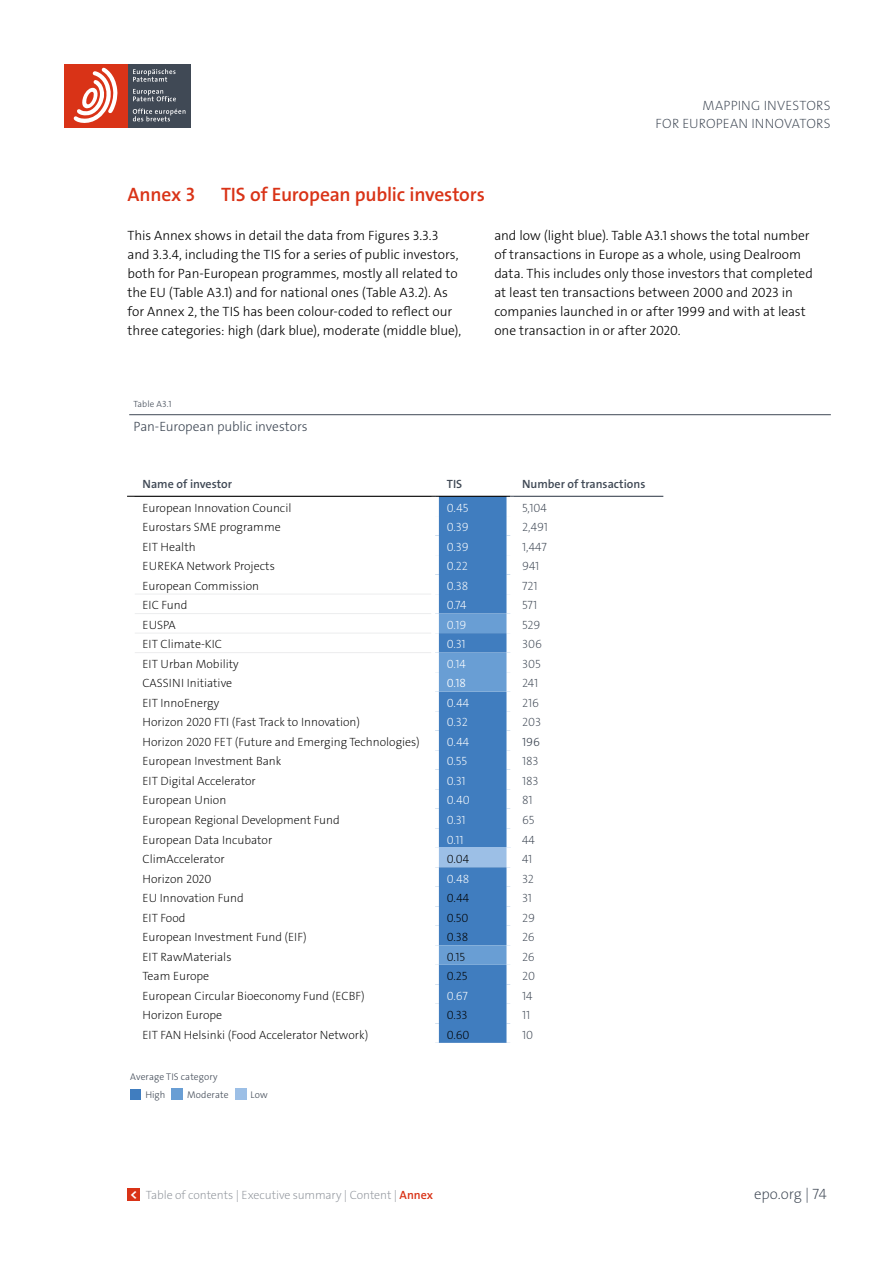
<style>
.page{position:relative;width:893px;height:1263px;background:#fff}
.page>*{position:absolute;margin:0;border:0;box-sizing:border-box;transform-origin:0 0}
.t1{font:19.5px "The Sans LP6 Se Bld";letter-spacing:-.01em;color:#d93317}
.t2{font:15px "The Sans LP2 Ex Lig";letter-spacing:-.01em;color:#404955}
.t3{font:13.5px/19.2px "The Sans LP3 Lig";color:#000}
.t4{font:13.5px/18px "The Sans LP2 Ex Lig";letter-spacing:.01em;color:#404955;text-align:right}
.t5{font:13.5px "The Sans LP3 Lig";letter-spacing:-.01em;color:#404955}
.t6{font:12px "The Sans LP2 Ex Lig";color:#000}
.t7{font:12px "The Sans LP2 Ex Lig";color:#fff}
.t8{font:12px "The Sans LP2 Ex Lig";color:#404955}
.t9{font:12px "The Sans LP2 Ex Lig";letter-spacing:-.01em;color:#8d9299}
.t10{font:12px "The Sans LP6 Se Bld";color:#404955}
.t11{font:12px "The Sans LP3 Lig";color:#fff}
.t12{font:12px "The Sans LP3 Lig";color:#404955}
.t13{font:9.75px/17.9px "The Sans LP3 Lig";letter-spacing:.01em;color:#404955}
.t14{font:9px "The Sans LP3 Lig";letter-spacing:.015em;color:#404955}
.s1{font-family:"The Sans LP7 Bld";font-size:13.5px;color:#fff}
.s2{font-family:"The Sans LP6 Se Bld";color:#d93317}
</style>
<div class="page">
<div style="left:128px;top:64px;width:63px;height:64px;background:#404955"></div>
<svg style="left:133px;top:69px;width:43px;height:13px"></svg>
<svg style="left:133px;top:89px;width:43px;height:12px"></svg>
<svg style="left:133px;top:109px;width:52px;height:12px"></svg>
<div style="left:64px;top:64px;width:64px;height:64px;background:#d93317"></div>
<svg style="left:73px;top:67px;width:45px;height:56px"></svg>
<svg style="left:439px;top:497px;width:67px;height:546px;background:#4682c2"></svg>
<div style="left:435px;top:848px;width:75px;height:19px;background:#9cbfe6"></div>
<hr style="left:510px;top:496px;width:153px;height:1px;background:#404955">
<hr style="left:135px;top:594px;width:296px;height:1px;background:#ecedee">
<hr style="left:135px;top:613px;width:296px;height:1px;background:#ecedee">
<hr style="left:135px;top:633px;width:296px;height:1px;background:#ecedee">
<hr style="left:135px;top:652px;width:296px;height:1px;background:#ecedee">
<hr style="left:127px;top:496px;width:308px;height:1px;background:#000">
<hr style="left:435px;top:496px;width:75px;height:1px;background:#000">
<div style="left:431px;top:848px;width:8px;height:19px;background:#fff"></div>
<div style="left:506px;top:848px;width:8px;height:19px;background:#fff"></div>
<hr style="left:129px;top:414px;width:702px;height:1px;background:#404955">
<div style="left:130px;top:1089px;width:11px;height:11px;background:#407dbf"></div>
<div style="left:172px;top:1088px;width:11px;height:12px;background:#699ed4"></div>
<div style="left:235px;top:1088px;width:11px;height:12px;background:#9cbfe6"></div>
<div style="left:128px;top:1189px;width:12px;height:12px;background:#d93317"></div>
<p class="t4" style="left:656px;top:96px;width:177px">MAPPING INVESTORS<br>FOR EUROPEAN INNOVATORS</p>
<h1 class="t1" style="left:128px;top:182px;width:69px">Annex 3</h1>
<h1 class="t1" style="left:221px;top:182px;width:265px">TIS of European public investors</h1>
<p class="t3" style="left:128px;top:226px;width:335px">This Annex shows in detail the data from Figures 3.3.3 and 3.3.4, including the TIS for a series of public investors, both for Pan-European programmes, mostly all related to the EU (Table A3.1) and for national ones (Table A3.2). As for Annex 2, the TIS has been colour-coded to reflect our three categories: high (dark blue), moderate (middle blue),</p>
<p class="t3" style="left:494px;top:226px;width:320px">and low (light blue). Table A3.1 shows the total number of transactions in Europe as a whole, using Dealroom data. This includes only those investors that completed at least ten transactions between 2000 and 2023 in companies launched in or after 1999 and with at least one transaction in or after 2020.</p>
<p class="t14" style="left:133px;top:398px;width:40px">Table A3.1</p>
<p class="t5" style="left:133px;top:418px;width:176px">Pan-European public investors</p>
<p class="t10" style="left:143px;top:476px;width:91px">Name of investor</p>
<p class="t10" style="left:447px;top:476px;width:17px">TIS</p>
<p class="t10" style="left:522px;top:476px;width:125px">Number of transactions</p>
<p class="t6" style="left:143px;top:500px;width:150px">European Innovation Council</p>
<p class="t7" style="left:447px;top:500px;width:23px">0.45</p>
<p class="t8" style="left:522px;top:500px;width:26px">5,104</p>
<p class="t6" style="left:143px;top:519px;width:140px">Eurostars SME programme</p>
<p class="t7" style="left:447px;top:519px;width:23px">0.39</p>
<p class="t8" style="left:522px;top:519px;width:27px">2,491</p>
<p class="t6" style="left:143px;top:539px;width:55px">EIT Health</p>
<p class="t7" style="left:447px;top:539px;width:23px">0.39</p>
<p class="t8" style="left:522px;top:539px;width:26px">1,447</p>
<p class="t6" style="left:143px;top:558px;width:134px">EUREKA Network Projects</p>
<p class="t7" style="left:447px;top:558px;width:22px">0.22</p>
<p class="t8" style="left:522px;top:558px;width:19px">941</p>
<p class="t6" style="left:143px;top:578px;width:118px">European Commission</p>
<p class="t7" style="left:447px;top:578px;width:23px">0.38</p>
<p class="t8" style="left:522px;top:578px;width:17px">721</p>
<p class="t6" style="left:143px;top:598px;width:46px">EIC Fund</p>
<p class="t7" style="left:447px;top:598px;width:21px">0.74</p>
<p class="t8" style="left:522px;top:598px;width:17px">571</p>
<p class="t6" style="left:143px;top:617px;width:35px">EUSPA</p>
<p class="t7" style="left:447px;top:617px;width:21px">0.19</p>
<p class="t8" style="left:522px;top:617px;width:20px">529</p>
<p class="t6" style="left:143px;top:637px;width:81px">EIT Climate-KIC</p>
<p class="t7" style="left:447px;top:637px;width:20px">0.31</p>
<p class="t8" style="left:522px;top:637px;width:21px">306</p>
<p class="t6" style="left:143px;top:656px;width:98px">EIT Urban Mobility</p>
<p class="t7" style="left:447px;top:656px;width:20px">0.14</p>
<p class="t8" style="left:522px;top:656px;width:20px">305</p>
<p class="t6" style="left:143px;top:676px;width:91px">CASSINI Initiative</p>
<p class="t11" style="left:447px;top:676px;width:21px">0.18</p>
<p class="t8" style="left:522px;top:676px;width:18px">241</p>
<p class="t6" style="left:143px;top:695px;width:78px">EIT InnoEnergy</p>
<p class="t7" style="left:447px;top:695px;width:24px">0.44</p>
<p class="t8" style="left:522px;top:695px;width:19px">216</p>
<p class="t6" style="left:143px;top:715px;width:219px">Horizon 2020 FTI (Fast Track to Innovation)</p>
<p class="t7" style="left:447px;top:715px;width:22px">0.32</p>
<p class="t8" style="left:522px;top:715px;width:21px">203</p>
<p class="t6" style="left:143px;top:734px;width:279px">Horizon 2020 FET (Future and Emerging Technologies)</p>
<p class="t7" style="left:447px;top:734px;width:24px">0.44</p>
<p class="t12" style="left:522px;top:734px;width:19px">196</p>
<p class="t6" style="left:143px;top:754px;width:140px">European Investment Bank</p>
<p class="t7" style="left:447px;top:754px;width:22px">0.55</p>
<p class="t8" style="left:522px;top:754px;width:18px">183</p>
<p class="t6" style="left:143px;top:773px;width:115px">EIT Digital Accelerator</p>
<p class="t7" style="left:447px;top:773px;width:20px">0.31</p>
<p class="t8" style="left:522px;top:773px;width:18px">183</p>
<p class="t6" style="left:143px;top:793px;width:85px">European Union</p>
<p class="t7" style="left:447px;top:793px;width:24px">0.40</p>
<p class="t8" style="left:522px;top:793px;width:12px">81</p>
<p class="t6" style="left:143px;top:812px;width:199px">European Regional Development Fund</p>
<p class="t7" style="left:447px;top:812px;width:20px">0.31</p>
<p class="t8" style="left:522px;top:812px;width:14px">65</p>
<p class="t6" style="left:143px;top:832px;width:131px">European Data Incubator</p>
<p class="t7" style="left:447px;top:832px;width:18px">0.11</p>
<p class="t8" style="left:522px;top:832px;width:14px">44</p>
<p class="t6" style="left:143px;top:851px;width:84px">ClimAccelerator</p>
<p class="t6" style="left:447px;top:851px;width:24px">0.04</p>
<p class="t8" style="left:522px;top:851px;width:12px">41</p>
<p class="t6" style="left:143px;top:871px;width:71px">Horizon 2020</p>
<p class="t7" style="left:447px;top:871px;width:24px">0.48</p>
<p class="t8" style="left:522px;top:871px;width:13px">32</p>
<p class="t6" style="left:143px;top:890px;width:103px">EU Innovation Fund</p>
<p class="t6" style="left:447px;top:890px;width:24px">0.44</p>
<p class="t8" style="left:522px;top:890px;width:11px">31</p>
<p class="t6" style="left:143px;top:910px;width:44px">EIT Food</p>
<p class="t6" style="left:447px;top:910px;width:23px">0.50</p>
<p class="t8" style="left:522px;top:910px;width:15px">29</p>
<p class="t6" style="left:143px;top:929px;width:166px">European Investment Fund (EIF)</p>
<p class="t6" style="left:447px;top:929px;width:23px">0.38</p>
<p class="t8" style="left:522px;top:929px;width:14px">26</p>
<p class="t6" style="left:143px;top:949px;width:90px">EIT RawMaterials</p>
<p class="t6" style="left:447px;top:949px;width:20px">0.15</p>
<p class="t8" style="left:522px;top:949px;width:14px">26</p>
<p class="t6" style="left:143px;top:968px;width:68px">Team Europe</p>
<p class="t6" style="left:447px;top:968px;width:22px">0.25</p>
<p class="t8" style="left:522px;top:968px;width:15px">20</p>
<p class="t6" style="left:143px;top:988px;width:224px">European Circular Bioeconomy Fund (ECBF)</p>
<p class="t7" style="left:447px;top:988px;width:22px">0.67</p>
<p class="t8" style="left:522px;top:988px;width:12px">14</p>
<p class="t6" style="left:143px;top:1007px;width:81px">Horizon Europe</p>
<p class="t6" style="left:447px;top:1007px;width:22px">0.33</p>
<p class="t8" style="left:522px;top:1007px;width:10px">11</p>
<p class="t6" style="left:143px;top:1027px;width:227px">EIT FAN Helsinki (Food Accelerator Network)</p>
<p class="t6" style="left:447px;top:1027px;width:24px">0.60</p>
<p class="t8" style="left:522px;top:1027px;width:13px">10</p>
<p class="t13" style="left:145px;top:1068px;width:74px;text-indent:-15px">Average TIS category<br>High</p>
<p class="t13" style="left:187px;top:1086px;width:43px">Moderate</p>
<p class="t13" style="left:250px;top:1086px;width:19px">Low</p>
<p class="t9" style="left:130px;top:1187px;width:305px"><span class="s1">&lt;</span> Table of contents | Executive summary | Content | <span class="s2">Annex</span></p>
<p class="t2" style="left:754px;top:1184px;width:74px">epo.org | 74</p>
</div>
